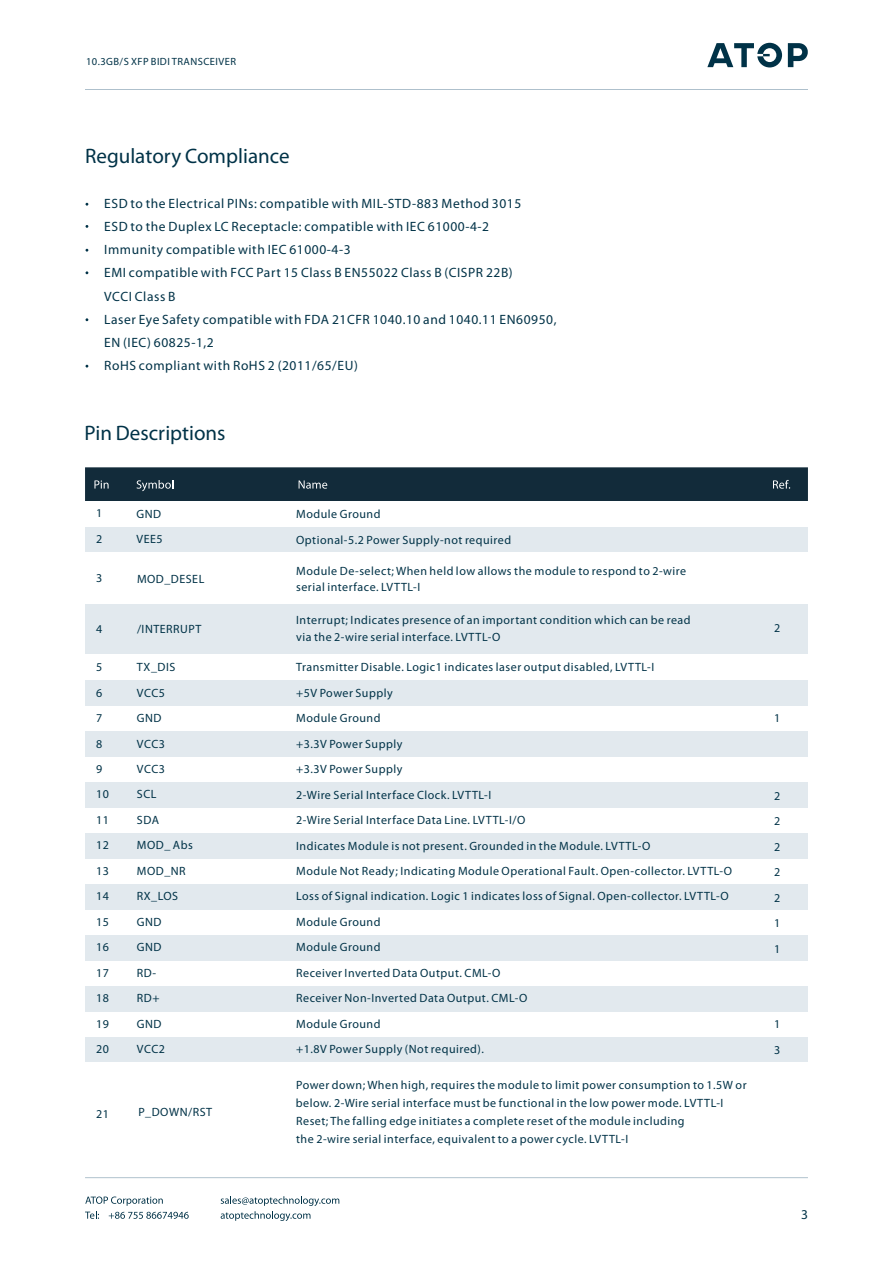
<style>
.page{position:relative;width:893px;height:1263px;background:#fff}
.page>*{position:absolute;margin:0;border:0;box-sizing:border-box;transform-origin:0 0}
.t1{font:21px "Myriad Pro";color:#003247}
.t2{font:13.5px/23.2px "Myriad Pro";letter-spacing:.04em;color:#003247}
.t3{font:12px/25.5px "Myriad Pro";letter-spacing:.04em;color:#003247}
.t4{font:10.5px "Myriad Pro";letter-spacing:.04em;color:#003247}
</style>
<div class="page">
<div style="left:753px;top:527px;width:55px;height:25px;background:#e2e9ee"></div>
<div style="left:289px;top:527px;width:464px;height:25px;background:#e2e9ee"></div>
<div style="left:128px;top:527px;width:161px;height:25px;background:#e2e9ee"></div>
<div style="left:85px;top:527px;width:43px;height:25px;background:#e2e9ee"></div>
<div style="left:753px;top:603px;width:55px;height:26px;background:#e2e9ee"></div>
<div style="left:289px;top:603px;width:464px;height:26px;background:#e2e9ee"></div>
<div style="left:128px;top:603px;width:161px;height:26px;background:#e2e9ee"></div>
<div style="left:85px;top:603px;width:43px;height:26px;background:#e2e9ee"></div>
<div style="left:753px;top:629px;width:55px;height:25px;background:#e2e9ee"></div>
<div style="left:289px;top:629px;width:464px;height:25px;background:#e2e9ee"></div>
<div style="left:128px;top:629px;width:161px;height:25px;background:#e2e9ee"></div>
<div style="left:85px;top:629px;width:43px;height:25px;background:#e2e9ee"></div>
<div style="left:753px;top:680px;width:55px;height:25px;background:#e2e9ee"></div>
<div style="left:289px;top:680px;width:464px;height:25px;background:#e2e9ee"></div>
<div style="left:128px;top:680px;width:161px;height:25px;background:#e2e9ee"></div>
<div style="left:85px;top:680px;width:43px;height:25px;background:#e2e9ee"></div>
<div style="left:753px;top:731px;width:55px;height:25px;background:#e2e9ee"></div>
<div style="left:289px;top:731px;width:464px;height:25px;background:#e2e9ee"></div>
<div style="left:128px;top:731px;width:161px;height:25px;background:#e2e9ee"></div>
<div style="left:85px;top:731px;width:43px;height:25px;background:#e2e9ee"></div>
<div style="left:753px;top:782px;width:55px;height:25px;background:#e2e9ee"></div>
<div style="left:289px;top:782px;width:464px;height:25px;background:#e2e9ee"></div>
<div style="left:128px;top:782px;width:161px;height:25px;background:#e2e9ee"></div>
<div style="left:85px;top:782px;width:43px;height:25px;background:#e2e9ee"></div>
<div style="left:753px;top:935px;width:55px;height:26px;background:#e2e9ee"></div>
<div style="left:289px;top:935px;width:464px;height:26px;background:#e2e9ee"></div>
<div style="left:128px;top:935px;width:161px;height:26px;background:#e2e9ee"></div>
<div style="left:85px;top:935px;width:43px;height:26px;background:#e2e9ee"></div>
<div style="left:753px;top:833px;width:55px;height:25px;background:#e2e9ee"></div>
<div style="left:289px;top:833px;width:464px;height:25px;background:#e2e9ee"></div>
<div style="left:128px;top:833px;width:161px;height:25px;background:#e2e9ee"></div>
<div style="left:85px;top:833px;width:43px;height:25px;background:#e2e9ee"></div>
<div style="left:753px;top:986px;width:55px;height:26px;background:#e2e9ee"></div>
<div style="left:289px;top:986px;width:464px;height:26px;background:#e2e9ee"></div>
<div style="left:128px;top:986px;width:161px;height:26px;background:#e2e9ee"></div>
<div style="left:85px;top:986px;width:43px;height:26px;background:#e2e9ee"></div>
<div style="left:753px;top:884px;width:55px;height:25px;background:#e2e9ee"></div>
<div style="left:289px;top:884px;width:464px;height:25px;background:#e2e9ee"></div>
<div style="left:128px;top:884px;width:161px;height:25px;background:#e2e9ee"></div>
<div style="left:85px;top:884px;width:43px;height:25px;background:#e2e9ee"></div>
<div style="left:753px;top:1037px;width:55px;height:26px;background:#e2e9ee"></div>
<div style="left:289px;top:1037px;width:464px;height:26px;background:#e2e9ee"></div>
<div style="left:128px;top:1037px;width:161px;height:26px;background:#e2e9ee"></div>
<div style="left:85px;top:1037px;width:43px;height:26px;background:#e2e9ee"></div>
<div style="left:85px;top:467px;width:723px;height:34px;background:#122b3a"></div>
<hr style="left:85px;top:1177px;width:723px;height:1px;background:#b1c2cd">
<svg style="left:85px;top:1196px;width:104px;height:23px"></svg>
<svg style="left:221px;top:1196px;width:118px;height:25px"></svg>
<hr style="left:85px;top:89px;width:723px;height:1px;background:#aec0cc">
<svg style="left:707px;top:43px;width:101px;height:24px"></svg>
<p class="t4" style="left:86px;top:55px;width:151px">10.3GB/S XFP BIDI TRANSCEIVER</p>
<h1 class="t1" style="left:85px;top:145px;width:206px">Regulatory Compliance</h1>
<p class="t2" style="left:104px;top:192px;width:454px">ESD to the Electrical PINs: compatible with MIL-STD-883 Method 3015<br>ESD to the Duplex LC Receptacle: compatible with IEC 61000-4-2<br>Immunity compatible with IEC 61000-4-3<br>EMI compatible with FCC Part 15 Class B EN55022 Class B (CISPR 22B)<br>VCCI Class B<br>Laser Eye Safety compatible with FDA 21CFR 1040.10 and 1040.11 EN60950, EN (IEC) 60825-1,2<br>RoHS compliant with RoHS 2 (2011/65/EU)</p>
<h1 class="t1" style="left:85px;top:421px;width:142px">Pin Descriptions</h1>
<p class="t3" style="left:96px;top:501px;width:8px">1<br>2</p>
<p class="t3" style="left:96px;top:565px;width:8px">3</p>
<p class="t3" style="left:137px;top:501px;width:28px">GND<br>VEE5</p>
<p class="t3" style="left:137px;top:566px;width:69px">MOD_DESEL</p>
<p class="t3" style="left:96px;top:616px;width:8px">4</p>
<p class="t3" style="left:96px;top:654px;width:14px">5<br>6<br>7<br>8<br>9<br>10<br>11<br>12<br>13<br>14<br>15<br>16<br>17<br>18<br>19<br>20</p>
<p class="t3" style="left:137px;top:617px;width:66px">/INTERRUPT</p>
<p class="t3" style="left:137px;top:654px;width:57px">TX_DIS<br>VCC5<br>GND<br>VCC3<br>VCC3<br>SCL<br>SDA<br>MOD_ Abs<br>MOD_NR<br>RX_LOS<br>GND<br>GND<br>RD-<br>RD+<br>GND<br>VCC2</p>
<p class="t3" style="left:96px;top:1101px;width:14px">21</p>
<p class="t3" style="left:138px;top:1100px;width:75px">P_DOWN/RST</p>
<p class="t3" style="left:296px;top:502px;width:216px">Module Ground<br>Optional-5.2 Power Supply-not required</p>
<p class="t3" style="left:296px;top:563px;width:392px;line-height:16.2px">Module De-select; When held low allows the module to respond to 2-wire serial interface. LVTTL-I</p>
<p class="t3" style="left:296px;top:612px;width:396px;line-height:16.4px">Interrupt; Indicates presence of an important condition which can be read via the 2-wire serial interface. LVTTL-O</p>
<p class="t3" style="left:296px;top:655px;width:437px">Transmitter Disable. Logic1 indicates laser output disabled, LVTTL-I<br>+5V Power Supply<br>Module Ground<br>+3.3V Power Supply<br>+3.3V Power Supply<br>2-Wire Serial Interface Clock. LVTTL-I<br>2-Wire Serial Interface Data Line. LVTTL-I/O<br>Indicates Module is not present. Grounded in the Module. LVTTL-O<br>Module Not Ready; Indicating Module Operational Fault. Open-collector. LVTTL-O Loss of Signal indication. Logic 1 indicates loss of Signal. Open-collector. LVTTL-O Module Ground<br>Module Ground<br>Receiver Inverted Data Output. CML-O<br>Receiver Non-Inverted Data Output. CML-O<br>Module Ground<br>+1.8V Power Supply (Not required).</p>
<p class="t3" style="left:296px;top:1076px;width:452px;line-height:18px">Power down; When high, requires the module to limit power consumption to 1.5W or below. 2-Wire serial interface must be functional in the low power mode. LVTTL-I Reset; The falling edge initiates a complete reset of the module including<br>the 2-wire serial interface, equivalent to a power cycle. LVTTL-I</p>
<p class="t3" style="left:774px;top:615px;width:8px">2</p>
<p class="t3" style="left:774px;top:706px;width:8px">1</p>
<p class="t3" style="left:774px;top:783px;width:8px;text-align:justify">2<br>2<br>2<br>2<br>2<br>1<br>1</p>
<p class="t3" style="left:774px;top:1012px;width:8px">1<br>3</p>
<p class="t2" style="left:801px;top:1203px;width:8px">3</p>
</div>
